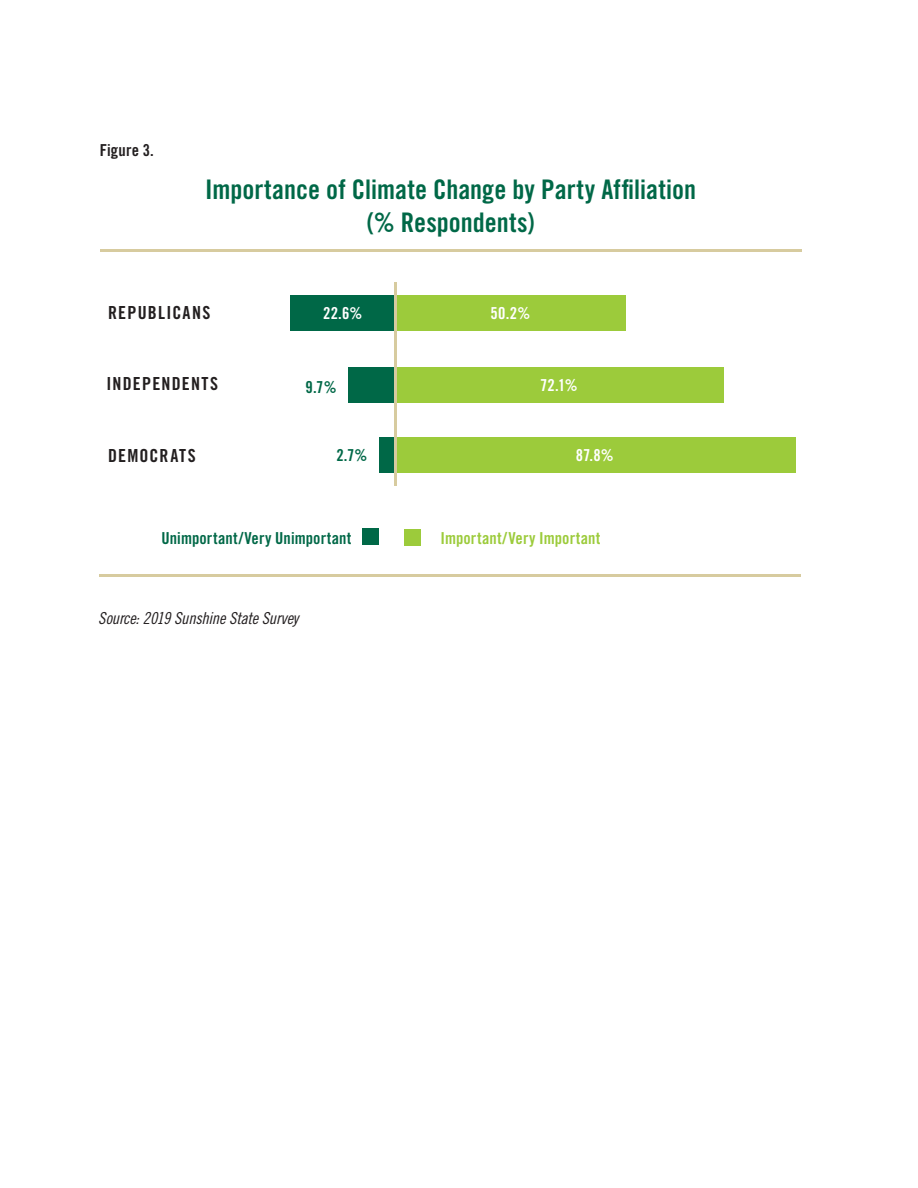
<style>
.page{position:relative;width:918px;height:1188px;background:#fff}
.page>*{position:absolute;margin:0;border:0;box-sizing:border-box;transform-origin:0 0}
.COPY{font:27px/32.4px "Trade Gothic LT Std Bd Cn 20";color:#006847;text-align:center}
.t1{font:18px "Trade Gothic LT Std Bd Cn 20";letter-spacing:.07em;color:#231f20}
.COPY-2{font:16.5px "Trade Gothic LT Std Bd Cn 20";letter-spacing:.005em;color:#006847}
.COPY-3{font:16.5px "Trade Gothic LT Std Cn 18 Obl";letter-spacing:-.015em;color:#231f20}
.COPY-4{font:16.5px "Trade Gothic LT Std Bd Cn 20";letter-spacing:.005em;color:#9ccb3b}
.COPY-5{font:16.5px "Trade Gothic LT Std Bd Cn 20";letter-spacing:.01em;color:#fff}
.COPY-6{font:16.5px "Trade Gothic LT Std Bd Cn 20";letter-spacing:.01em;color:#231f20}
</style>
<div class="page">
<div style="left:404px;top:530px;width:17px;height:16px;background:#9ccb3b"></div>
<div style="left:362px;top:529px;width:17px;height:16px;background:#006847"></div>
<div style="left:290px;top:295px;width:105px;height:36px;background:#006847"></div>
<div style="left:395px;top:295px;width:231px;height:36px;background:#9ccb3b"></div>
<div style="left:349px;top:367px;width:45px;height:36px;background:#006847"></div>
<div style="left:394px;top:367px;width:330px;height:36px;background:#9ccb3b"></div>
<div style="left:379px;top:437px;width:15px;height:36px;background:#006847"></div>
<div style="left:394px;top:437px;width:402px;height:36px;background:#9ccb3b"></div>
<hr style="left:394px;top:282px;width:3px;height:204px;background:#d7cb9f">
<hr style="left:100px;top:249px;width:702px;height:3px;background:#d7cb9f">
<hr style="left:99px;top:574px;width:702px;height:3px;background:#d7cb9f">
<p class="COPY-6" style="left:100px;top:140px;width:56px">Figure 3.</p>
<p class="COPY" style="left:205px;top:173px;width:492px">Importance of Climate Change by Party Affiliation (% Respondents)</p>
<p class="t1" style="left:108px;top:302px;width:104px">REPUBLICANS</p>
<p class="COPY-5" style="left:323px;top:303px;width:41px">22.6%</p>
<p class="COPY-5" style="left:491px;top:303px;width:41px">50.2%</p>
<p class="t1" style="left:107px;top:373px;width:113px">INDEPENDENTS</p>
<p class="t1" style="left:108px;top:445px;width:89px">DEMOCRATS</p>
<p class="COPY-2" style="left:305px;top:377px;width:33px">9.7%</p>
<p class="COPY-2" style="left:336px;top:445px;width:33px">2.7%</p>
<p class="COPY-5" style="left:540px;top:375px;width:39px">72.1%</p>
<p class="COPY-5" style="left:576px;top:445px;width:40px">87.8%</p>
<p class="COPY-2" style="left:162px;top:528px;width:191px">Unimportant/Very Unimportant</p>
<p class="COPY-4" style="left:440px;top:529px;width:161px">Important/Very Important</p>
<p class="COPY-3" style="left:98px;top:608px;width:202px">Source: 2019 Sunshine State Survey</p>
</div>
